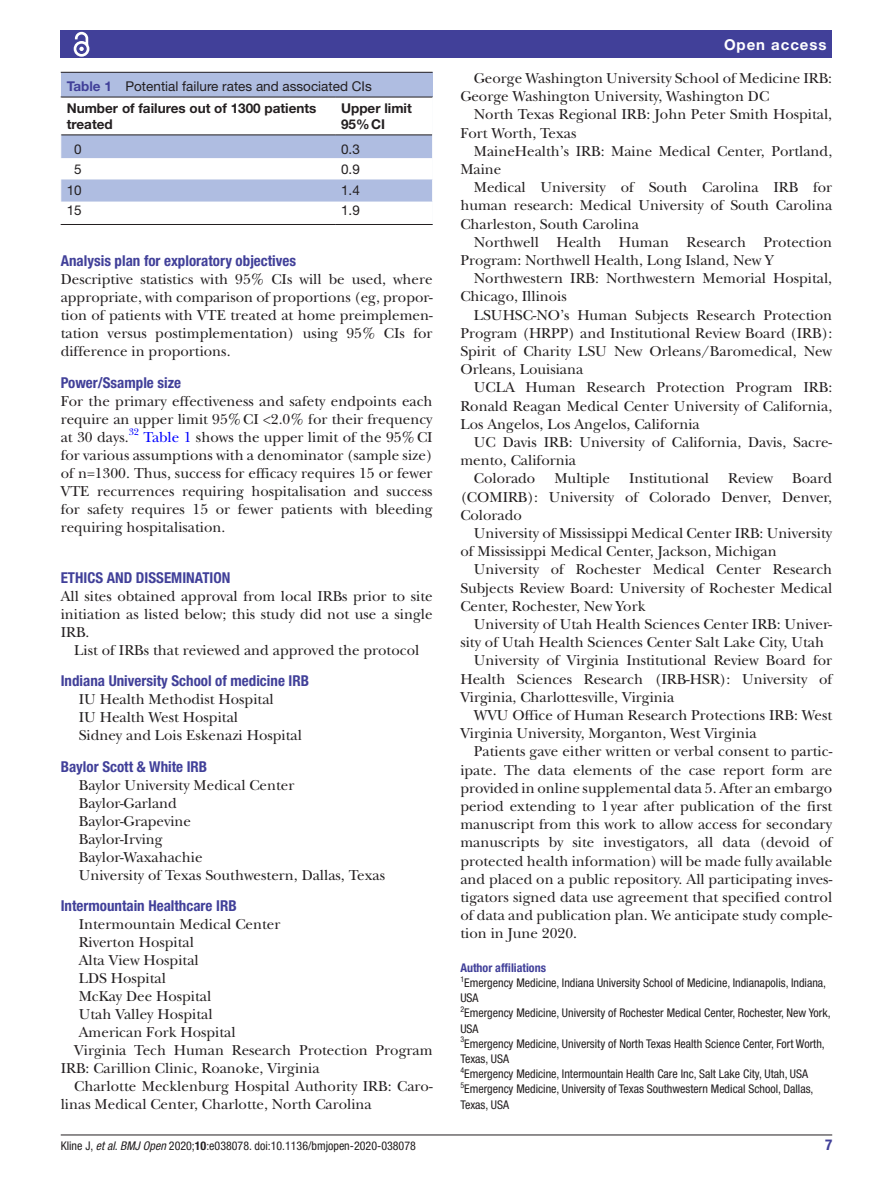
<style>
.page{position:relative;width:893px;height:1191px;background:#fff}
.page>*{position:absolute;margin:0;border:0;box-sizing:border-box;transform-origin:0 0}
.t1{font:15px/18px "New Baskerville";color:#231f20;text-align:justify}
.t2{font:700 condensed 15px "Helvetica Neue LT Std";color:#414099}
.t3{font:700 15px "Helvetica Neue LT Std";letter-spacing:.065em;color:#fff}
.t4{font:13.5px/22px "Helvetica Neue LT Std";color:#231f20}
.t5{font:700 13.5px/16.2px "Helvetica Neue LT Std";color:#231f20}
.t6{font:condensed 12px/15.1px "Helvetica Neue LT Std";color:#231f20}
.t7{font:700 condensed 12px "Helvetica Neue LT Std";color:#414099}
.t8{font:9.9px "New Baskerville";color:#00f}
.t9{font:condensed 7.95px "Helvetica Neue LT Std";color:#231f20}
.s1{font-weight:700;color:#414099}
.s2{font-weight:700}
.s3{color:#00f}
.s4{font-style:italic}
</style>
<div class="page">
<hr style="left:61px;top:1134px;width:771px;height:1px;background:#231f20">
<div style="left:61px;top:31px;width:771px;height:27px;background:#414099"></div>
<svg style="left:73px;top:31px;width:17px;height:26px"></svg>
<div style="left:61px;top:73px;width:372px;height:152px;background:#afbde1"></div>
<hr style="left:61px;top:72px;width:372px;height:1px;background:#231f20">
<div style="left:61px;top:98px;width:371px;height:36px;background:#fff"></div>
<hr style="left:61px;top:97px;width:274px;height:1px;background:#231f20">
<hr style="left:61px;top:134px;width:274px;height:1px;background:#231f20">
<hr style="left:335px;top:97px;width:98px;height:1px;background:#231f20">
<hr style="left:335px;top:134px;width:97px;height:1px;background:#231f20">
<hr style="left:61px;top:224px;width:274px;height:1px;background:#231f20">
<hr style="left:335px;top:224px;width:98px;height:1px;background:#231f20">
<hr style="left:432px;top:97px;width:1px;height:38px;background:#fff">
<svg style="left:61px;top:135px;width:372px;height:89px"></svg>
<p class="t4" style="left:67px;top:75px;width:307px"><span class="s1">Table 1</span> Potential failure rates and associated CIs<br><span class="s2">Number of failures out of 1300 patients</span></p>
<p class="t5" style="left:67px;top:116px;width:48px">treated</p>
<p class="t5" style="left:341px;top:99px;width:72px">Upper limit<br>95%CI</p>
<p class="t4" style="left:74px;top:137px;width:9px">0</p>
<p class="t4" style="left:341px;top:137px;width:20px">0.3</p>
<p class="t4" style="left:74px;top:158px;width:9px">5</p>
<p class="t4" style="left:341px;top:158px;width:20px">0.9</p>
<p class="t4" style="left:67px;top:179px;width:17px">10</p>
<p class="t4" style="left:341px;top:179px;width:20px">1.4</p>
<p class="t4" style="left:67px;top:199px;width:17px">15</p>
<p class="t4" style="left:341px;top:199px;width:20px">1.9</p>
<p class="t2" style="left:61px;top:252px;width:237px">Analysis plan for exploratory objectives</p>
<p class="t1" style="left:61px;top:271px;width:373px">Descriptive statistics with 95% CIs will be used, where appropriate, with comparison of proportions (eg, propor&shy;tion of patients with VTE treated at home preimplemen&shy;tation versus postimplementation) using 95% CIs for difference in proportions.</p>
<p class="t2" style="left:61px;top:373px;width:122px">Power/Ssample size</p>
<p class="t1" style="left:61px;top:392px;width:373px">For the primary effectiveness and safety endpoints each require an upper limit 95%CI &lt;2.0% for their frequency at 30 days.</p>
<p class="t8" style="left:129px;top:426px;width:12px">32</p>
<p class="t1" style="left:61px;top:428px;width:373px;text-indent:83px"><span class="s3">Table 1</span> shows the upper limit of the 95%CI for various assumptions with a denominator (sample size) of n=1300. Thus, success for efficacy requires 15 or fewer VTE recurrences requiring hospitalisation and success for safety requires 15 or fewer patients with bleeding requiring hospitalisation.</p>
<p class="t2" style="left:61px;top:568px;width:171px">ETHICS AND DISSEMINATION</p>
<p class="t1" style="left:61px;top:587px;width:373px">All sites obtained approval from local IRBs prior to site initiation as listed below; this study did not use a single IRB.</p>
<p class="t1" style="left:74px;top:641px;width:346px">List of IRBs that reviewed and approved the protocol</p>
<p class="t2" style="left:61px;top:672px;width:250px">Indiana University School of medicine IRB</p>
<p class="t1" style="left:79px;top:690px;width:225px;text-align:left">IU Health Methodist Hospital<br>IU Health West Hospital<br>Sidney and Lois Eskenazi Hospital</p>
<p class="t2" style="left:61px;top:757px;width:148px">Baylor Scott &amp; White IRB</p>
<p class="t1" style="left:79px;top:776px;width:308px;text-align:left">Baylor University Medical Center<br>Baylor-Garland<br>Baylor-Grapevine<br>Baylor-Irving<br>Baylor-Waxahachie<br>University of Texas Southwestern, Dallas, Texas</p>
<p class="t2" style="left:61px;top:897px;width:177px">Intermountain Healthcare IRB</p>
<p class="t1" style="left:79px;top:915px;width:203px">Intermountain Medical Center</p>
<p class="t1" style="left:79px;top:933px;width:117px">Riverton Hospital</p>
<p class="t1" style="left:79px;top:951px;width:121px">Alta View Hospital</p>
<p class="t1" style="left:79px;top:969px;width:89px">LDS Hospital</p>
<p class="t1" style="left:79px;top:987px;width:134px">McKay Dee Hospital</p>
<p class="t1" style="left:79px;top:1005px;width:135px">Utah Valley Hospital</p>
<p class="t1" style="left:79px;top:1023px;width:158px">American Fork Hospital</p>
<p class="t1" style="left:74px;top:1041px;width:360px">Virginia Tech Human Research Protection Program</p>
<p class="t1" style="left:61px;top:1059px;width:260px">IRB: Carillion Clinic, Roanoke, Virginia</p>
<p class="t1" style="left:74px;top:1077px;width:360px">Charlotte Mecklenburg Hospital Authority IRB: Caro-</p>
<p class="t1" style="left:61px;top:1095px;width:313px">linas Medical Center, Charlotte, North Carolina</p>
<p class="t3" style="left:724px;top:35px;width:104px">Open access</p>
<p class="t1" style="left:460px;top:69px;width:373px;text-indent:14px">George Washington University School of Medicine IRB:<br>George Washington University, Washington DC</p>
<p class="t1" style="left:460px;top:106px;width:373px;text-indent:14px">North Texas Regional IRB: John Peter Smith Hospital,<br>Fort Worth, Texas</p>
<p class="t1" style="left:460px;top:142px;width:373px;text-indent:14px">MaineHealth’s IRB: Maine Medical Center, Portland,<br>Maine</p>
<p class="t1" style="left:460px;top:178px;width:373px;text-indent:14px">Medical University of South Carolina IRB for human research: Medical University of South Carolina Charleston, South Carolina</p>
<p class="t1" style="left:460px;top:233px;width:373px;text-indent:14px">Northwell Health Human Research Protection<br>Program: Northwell Health, Long Island, New Y</p>
<p class="t1" style="left:460px;top:269px;width:373px;text-indent:14px">Northwestern IRB: Northwestern Memorial Hospital,<br>Chicago, Illinois</p>
<p class="t1" style="left:460px;top:306px;width:373px;text-indent:14px">LSUHSC-NO’s Human Subjects Research Protection Program (HRPP) and Institutional Review Board (IRB):<br>Spirit of Charity LSU New Orleans/Baromedical, New Orleans, Louisiana</p>
<p class="t1" style="left:460px;top:378px;width:373px;text-indent:14px">UCLA Human Research Protection Program IRB:<br>Ronald Reagan Medical Center University of California, Los Angelos, Los Angelos, California</p>
<p class="t1" style="left:474px;top:433px;width:360px">UC Davis IRB: University of California, Davis, Sacre-</p>
<p class="t1" style="left:460px;top:451px;width:117px">mento, California</p>
<p class="t1" style="left:474px;top:470px;width:63px">Colorado</p>
<p class="t1" style="left:554px;top:470px;width:57px">Multiple</p>
<p class="t1" style="left:629px;top:470px;width:82px">Institutional</p>
<p class="t1" style="left:728px;top:470px;width:47px">Review</p>
<p class="t1" style="left:460px;top:469px;width:373px;text-indent:332px">Board (COMIRB): University of Colorado Denver, Denver, Colorado</p>
<p class="t1" style="left:460px;top:524px;width:373px;text-indent:14px">University of Mississippi Medical Center IRB: University of Mississippi Medical Center, Jackson, Michigan</p>
<p class="t1" style="left:460px;top:560px;width:373px;text-indent:14px">University of Rochester Medical Center Research Subjects Review Board: University of Rochester Medical Center, Rochester, New York</p>
<p class="t1" style="left:474px;top:615px;width:360px">University of Utah Health Sciences Center IRB: Univer-</p>
<p class="t1" style="left:460px;top:633px;width:365px">sity of Utah Health Sciences Center Salt Lake City, Utah</p>
<p class="t1" style="left:474px;top:651px;width:360px">University of Virginia Institutional Review Board for</p>
<p class="t1" style="left:460px;top:670px;width:373px">Health Sciences Research (IRB-HSR): University of</p>
<p class="t1" style="left:460px;top:688px;width:215px">Virginia, Charlottesville, Virginia</p>
<p class="t1" style="left:474px;top:706px;width:360px">WVU Office of Human Research Protections IRB: West</p>
<p class="t1" style="left:460px;top:724px;width:298px">Virginia University, Morganton, West Virginia</p>
<p class="t1" style="left:474px;top:742px;width:360px">Patients gave either written or verbal consent to partic-</p>
<p class="t1" style="left:460px;top:761px;width:373px">ipate. The data elements of the case report form are</p>
<p class="t1" style="left:460px;top:779px;width:373px">provided in online supplemental data 5. After an embargo</p>
<p class="t1" style="left:460px;top:797px;width:373px">period extending to 1year after publication of the first</p>
<p class="t1" style="left:460px;top:815px;width:373px">manuscript from this work to allow access for secondary</p>
<p class="t1" style="left:460px;top:833px;width:373px">manuscripts by site investigators, all data (devoid of</p>
<p class="t1" style="left:460px;top:852px;width:373px">protected health information) will be made fully available</p>
<p class="t1" style="left:460px;top:870px;width:373px">and placed on a public repository. All participating inves-</p>
<p class="t1" style="left:460px;top:888px;width:373px">tigators signed data use agreement that specified control</p>
<p class="t1" style="left:460px;top:906px;width:373px">of data and publication plan. We anticipate study comple-</p>
<p class="t1" style="left:460px;top:924px;width:118px">tion in June 2020.</p>
<p class="t7" style="left:460px;top:960px;width:87px">Author affiliations</p>
<p class="t9" style="left:460px;top:974px;width:5px">1</p>
<p class="t6" style="left:460px;top:975px;width:372px;text-indent:4px">Emergency Medicine, Indiana University School of Medicine, Indianapolis, Indiana, USA<br><sup>2</sup>Emergency Medicine, University of Rochester Medical Center, Rochester, New York, USA<br><sup>3</sup>Emergency Medicine, University of North Texas Health Science Center, Fort Worth, Texas, USA<br><sup>4</sup>Emergency Medicine, Intermountain Health Care Inc, Salt Lake City, Utah, USA <sup>5</sup>Emergency Medicine, University of Texas Southwestern Medical School, Dallas, Texas, USA</p>
<p class="t6" style="left:61px;top:1137px;width:357px">Kline J, <span class="s4">et al</span>. <span class="s4">BMJ Open</span> 2020;<span class="s2">10</span>:e038078. doi:10.1136/bmjopen-2020-038078</p>
<p class="t2" style="left:825px;top:1135px;width:9px">7</p>
</div>
